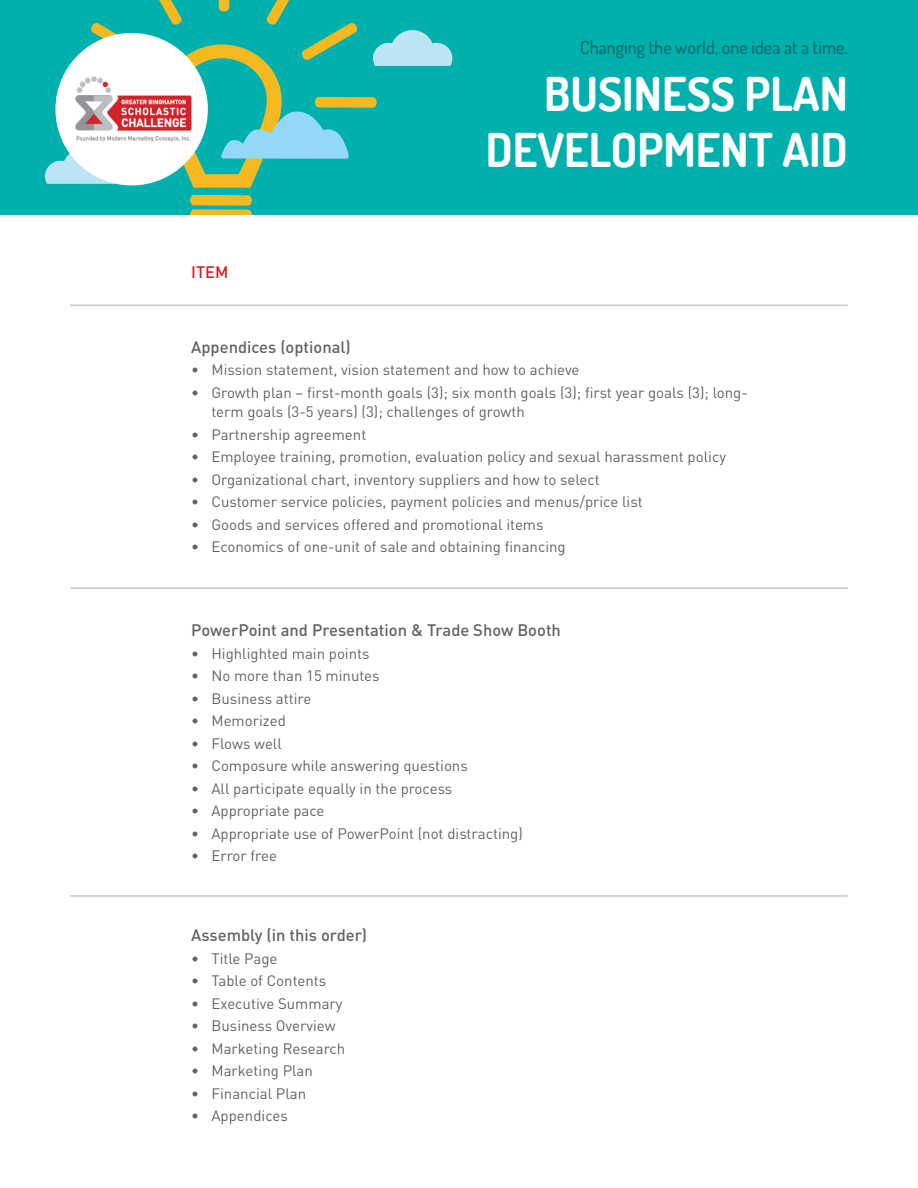
<style>
.page{position:relative;width:918px;height:1188px;background:#fff}
.page>*{position:absolute;margin:0;border:0;box-sizing:border-box;transform-origin:0 0}
.t1{font:700 46.5px "Dosis";color:#fff}
.t2{font:500 18px "Dosis";color:#0a6d6a}
.t3{font:500 16.5px "DIN";color:#636366}
.t4{font:500 16.5px "DIN";color:#d1232a}
.t5{font:15px/19.5px "DIN";color:#636366}
</style>
<div class="page">
<hr style="left:70px;top:305px;width:778px;height:1px;background:#c7c8ca">
<hr style="left:70px;top:587px;width:778px;height:2px;background:#c7c8ca">
<hr style="left:70px;top:895px;width:778px;height:2px;background:#c7c8ca">
<div style="left:0;top:0;width:918px;height:215px;background:#00b0ad"></div>
<svg style="left:190px;top:195px;width:62px;height:20px"></svg>
<svg style="left:45px;top:0;width:407px;height:188px"></svg>
<div style="left:55px;top:33px;width:153px;height:152px;background:#fff;border-radius:50%"></div>
<img style="left:76px;top:77px;width:115px;height:64px">
<p class="t2" style="left:580px;top:36px;width:269px">Changing the world, one idea at a time.</p>
<p class="t4" style="left:191px;top:262px;width:39px">ITEM</p>
<p class="t1" style="left:544px;top:64px;width:305px">BUSINESS PLAN</p>
<p class="t1" style="left:486px;top:119px;width:363px">DEVELOPMENT AID</p>
<p class="t3" style="left:191px;top:336px;width:161px">Appendices (optional)</p>
<p class="t5" style="left:191px;top:360px;width:390px">• Mission statement, vision statement and how to achieve</p>
<p class="t5" style="left:211px;top:382px;width:538px;text-indent:-20px">• Growth plan – first-month goals (3); six month goals (3); first year goals (3); long&shy;term goals (3-5 years) (3); challenges of growth</p>
<p class="t5" style="left:191px;top:424px;width:177px">• Partnership agreement</p>
<p class="t5" style="left:191px;top:447px;width:536px">• Employee training, promotion, evaluation policy and sexual harassment policy</p>
<p class="t5" style="left:191px;top:469px;width:410px">• Organizational chart, inventory suppliers and how to select</p>
<p class="t5" style="left:191px;top:492px;width:453px">• Customer service policies, payment policies and menus/price list</p>
<p class="t5" style="left:191px;top:514px;width:354px">• Goods and services offered and promotional items</p>
<p class="t5" style="left:191px;top:537px;width:376px">• Economics of one-unit of sale and obtaining financing</p>
<p class="t3" style="left:191px;top:620px;width:371px">PowerPoint and Presentation &amp; Trade Show Booth</p>
<p class="t5" style="left:191px;top:643px;width:180px">• Highlighted main points</p>
<p class="t5" style="left:191px;top:666px;width:190px">• No more than 15 minutes</p>
<p class="t5" style="left:191px;top:688px;width:122px">• Business attire</p>
<p class="t5" style="left:191px;top:711px;width:96px">• Memorized</p>
<p class="t5" style="left:191px;top:733px;width:92px">• Flows well</p>
<p class="t5" style="left:191px;top:756px;width:278px">• Composure while answering questions</p>
<p class="t5" style="left:191px;top:778px;width:263px">• All participate equally in the process</p>
<p class="t5" style="left:191px;top:801px;width:135px">• Appropriate pace</p>
<p class="t5" style="left:191px;top:823px;width:333px">• Appropriate use of PowerPoint (not distracting)</p>
<p class="t5" style="left:191px;top:846px;width:87px">• Error free</p>
<p class="t3" style="left:191px;top:925px;width:177px">Assembly (in this order)</p>
<p class="t5" style="left:191px;top:948px;width:88px">• Title Page</p>
<p class="t5" style="left:191px;top:971px;width:137px">• Table of Contents</p>
<p class="t5" style="left:191px;top:993px;width:153px">• Executive Summary</p>
<p class="t5" style="left:191px;top:1016px;width:146px">• Business Overview</p>
<p class="t5" style="left:191px;top:1038px;width:156px">• Marketing Research</p>
<p class="t5" style="left:191px;top:1061px;width:123px">• Marketing Plan</p>
<p class="t5" style="left:191px;top:1083px;width:116px">• Financial Plan</p>
<p class="t5" style="left:191px;top:1106px;width:98px">• Appendices</p>
</div>
